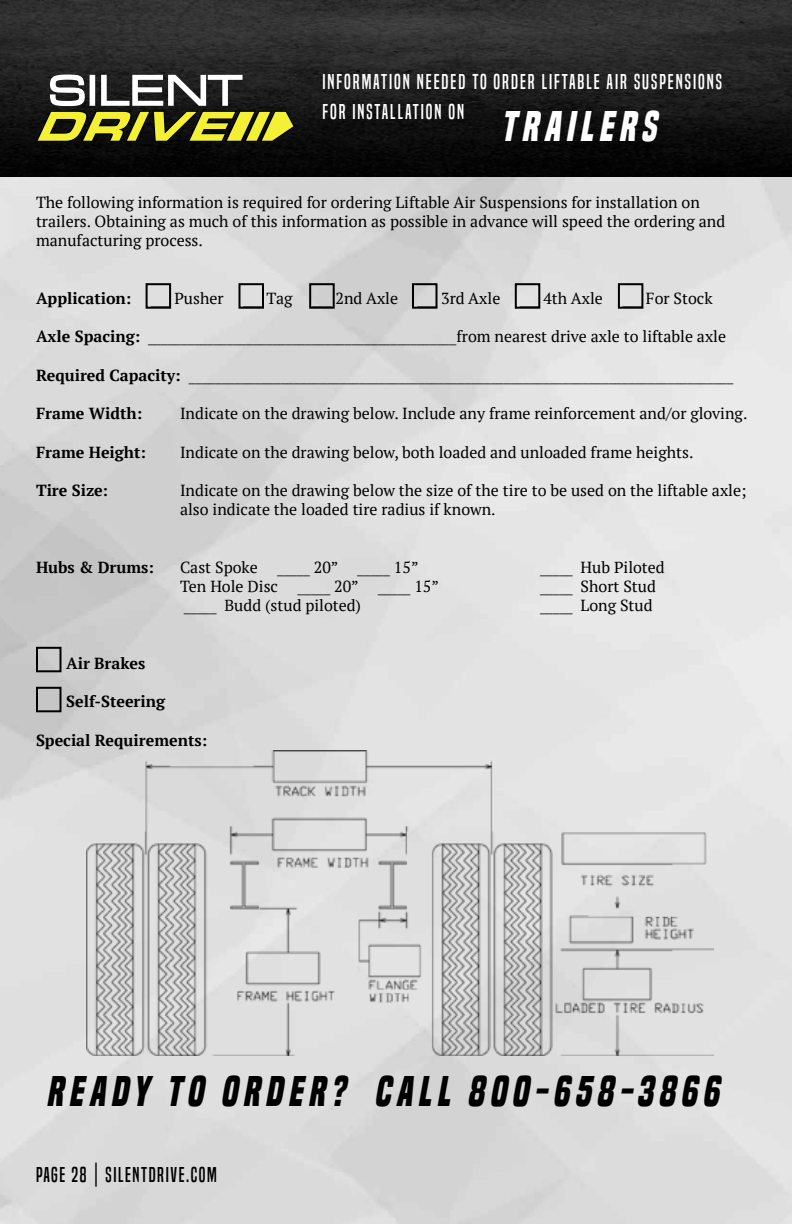
<style>
.page{position:relative;width:792px;height:1224px;background:#fff}
.page>*{position:absolute;margin:0;border:0;box-sizing:border-box;transform-origin:0 0}
.t1{font:italic 700 40px "Built Titling Rg";letter-spacing:.1em;color:#000}
.t2{font:italic 700 40px "Built Titling Rg";color:#fff}
.t3{font:20px/30.4px "Built Titling Rg";letter-spacing:.1em;color:#fff}
.t4{font:20px "Built Titling Rg";letter-spacing:.08em;color:#000}
.t5{font:16px/19.2px "PT Serif";color:#000}
.t6{font:700 16px "PT Serif";color:#000}
.s1{font-weight:700}
</style>
<div class="page">
<img style="left:0;top:176px;width:792px;height:1048px">
<img style="left:0;top:0;width:792px;height:176px">
<div style="left:146px;top:283px;width:25px;height:26px;border:2px solid #000"></div>
<div style="left:238px;top:283px;width:26px;height:26px;border:2px solid #000"></div>
<div style="left:309px;top:283px;width:26px;height:26px;border:2px solid #000"></div>
<div style="left:412px;top:283px;width:26px;height:26px;border:2px solid #000"></div>
<div style="left:515px;top:283px;width:25px;height:26px;border:2px solid #000"></div>
<div style="left:618px;top:283px;width:25px;height:26px;border:2px solid #000"></div>
<div style="left:36px;top:647px;width:26px;height:25px;border:2px solid #000"></div>
<div style="left:36px;top:687px;width:26px;height:25px;border:2px solid #000"></div>
<svg style="left:36px;top:75px;width:259px;height:67px;background:#6c6b3e"></svg>
<img style="left:86px;top:750px;width:628px;height:306px">
<p class="t3" style="left:322px;top:67px;width:401px">INFORMATION NEEDED TO ORDER LIFTABLE AIR SUSPENSIONS<br>FOR INSTALLATION ON</p>
<h1 class="t2" style="left:502px;top:102px;width:85px">TRAILER</h1>
<h1 class="t2" style="left:642px;top:102px;width:18px">S</h1>
<p class="t5" style="left:36px;top:193px;width:691px">The following information is required for ordering Liftable Air Suspensions for installation on trailers. Obtaining as much of this information as possible in advance will speed the ordering and manufacturing process.</p>
<p class="t5" style="left:36px;top:289px;width:678px"><span class="s1">Application:</span> ___ Pusher ___ Tag ___ 2nd Axle ___ 3rd Axle ___ 4th Axle ___ For Stock</p>
<p class="t5" style="left:36px;top:327px;width:692px"><span class="s1">Axle Spacing:</span> _______________________________________________from nearest drive axle to liftable axle</p>
<p class="t5" style="left:36px;top:365px;width:699px"><span class="s1">Required Capacity:</span> ___________________________________________________________________________________</p>
<p class="t6" style="left:36px;top:403px;width:108px">Frame Width:</p>
<p class="t5" style="left:180px;top:404px;width:569px">Indicate on the drawing below. Include any frame reinforcement and/or gloving.</p>
<p class="t6" style="left:36px;top:441px;width:112px">Frame Height:</p>
<p class="t5" style="left:180px;top:442px;width:515px">Indicate on the drawing below, both loaded and unloaded frame heights.</p>
<p class="t6" style="left:36px;top:480px;width:74px">Tire Size:</p>
<p class="t5" style="left:180px;top:481px;width:568px">Indicate on the drawing below the size of the tire to be used on the liftable axle; also indicate the loaded tire radius if known.</p>
<p class="t6" style="left:36px;top:556px;width:119px">Hubs &amp; Drums:</p>
<p class="t5" style="left:180px;top:557px;width:240px">Cast Spoke _____ 20” _____ 15”</p>
<p class="t5" style="left:540px;top:557px;width:126px">_____ Hub Piloted</p>
<p class="t5" style="left:180px;top:577px;width:261px">Ten Hole Disc _____ 20” _____ 15”</p>
<p class="t5" style="left:540px;top:577px;width:117px">_____ Short Stud</p>
<p class="t5" style="left:184px;top:596px;width:179px">_____ Budd (stud piloted)</p>
<p class="t5" style="left:540px;top:596px;width:114px">_____ Long Stud</p>
<p class="t6" style="left:66px;top:652px;width:81px">Air Brakes</p>
<p class="t6" style="left:66px;top:691px;width:101px">Self-Steering</p>
<p class="t6" style="left:36px;top:729px;width:173px">Special Requirements:</p>
<h1 class="t1" style="left:48px;top:1067px;width:676px">READY TO ORDER? CALL 800-658-3866</h1>
<p class="t4" style="left:36px;top:1163px;width:182px">PAGE 28 | SILENTDRIVE.COM</p>
</div>
